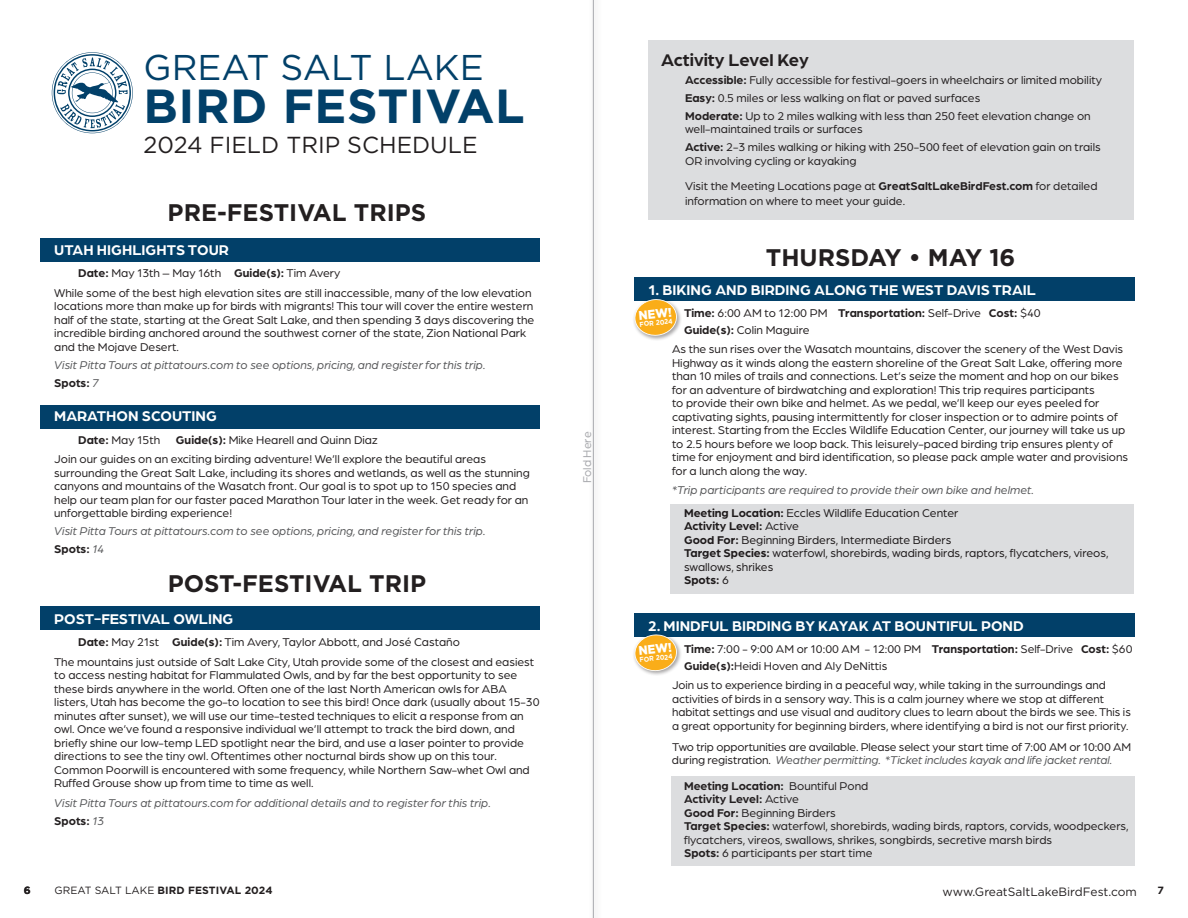
<style>
.page{position:relative;width:1188px;height:918px;background:#fff}
.page>*{position:absolute;margin:0;border:0;box-sizing:border-box;transform-origin:0 0}
.t1{font:700 47.7px "Gotham HTF";letter-spacing:.01em;color:#024069}
.t2{font:35.7px "Gotham HTF";color:#024069}
.t3{font:700 24px "Gotham HTF";color:#231f20}
.t4{font:23.1px "Gotham HTF";color:#231f20}
.t5{font:700 18px "Arboria";color:#231f20}
.t6{font:700 15px "Arboria";color:#fff}
.t7{font:900 12.6px "Gotham HTF";color:#fff;scale:.91 1}
.t8{font:12px/13.5px "Arboria";color:#231f20}
.t9{font:italic 12px "Arboria";color:#57585a}
.t10{font:700 12px "Arboria";color:#231f20}
.t11{font:12px "Gotham HTF";color:#231f20}
.t12{font:12px "Arboria";color:#a8a9ad}
.t13{font:700 10.5px "Gotham HTF";letter-spacing:.01em;color:#231f20}
.t14{font:700 7.05px "Gotham HTF";color:#fff;scale:.91 1}
.s1{font-weight:700}
.s2{font-weight:400;font-style:italic;color:#57585a}
.s3{font-weight:400}
.s4{font-style:italic;color:#57585a}
</style>
<div class="page">
<div style="left:588px;top:0;width:15px;height:918px;background:#fafafa"></div>
<hr style="left:593px;top:0;width:1px;height:918px;background:#a8a9ad">
<div style="left:671px;top:777px;width:464px;height:89px;background:#dcdddf"></div>
<div style="left:634px;top:278px;width:501px;height:23px;background:#024069"></div>
<div style="left:634px;top:614px;width:501px;height:23px;background:#024069"></div>
<svg style="left:52px;top:52px;width:81px;height:81px"></svg>
<div style="left:648px;top:40px;width:486px;height:180px;background:#dcdddf"></div>
<div style="left:41px;top:238px;width:499px;height:24px;background:#024069"></div>
<div style="left:40px;top:405px;width:500px;height:24px;background:#024069"></div>
<div style="left:40px;top:606px;width:500px;height:24px;background:#024069"></div>
<div style="left:671px;top:504px;width:463px;height:89px;background:#dcdddf"></div>
<div style="left:633px;top:297px;width:49px;height:44px;background:#231f20;opacity:.4"></div>
<svg style="left:634px;top:298px;width:44px;height:39px"></svg>
<div style="left:633px;top:632px;width:49px;height:44px;background:#231f20;opacity:.4"></div>
<svg style="left:634px;top:634px;width:44px;height:38px"></svg>
<p class="t13" style="left:24px;top:885px;width:8px">6</p>
<p class="t2" style="left:144px;top:47px;width:342px">GREAT SALT LAKE</p>
<p class="t1" style="left:144px;top:79px;width:383px">BIRD FESTIVAL</p>
<p class="t4" style="left:144px;top:132px;width:336px">2024 FIELD TRIP SCHEDULE</p>
<p class="t3" style="left:168px;top:198px;width:260px">PRE-FESTIVAL TRIPS</p>
<p class="t6" style="left:54px;top:239px;width:176px">UTAH HIGHLIGHTS TOUR</p>
<p class="t8" style="left:78px;top:266px;width:264px"><span class="s1">Date:</span> May 13th – May 16th <span class="s1">Guide(s):</span> Tim Avery</p>
<p class="t8" style="left:54px;top:285px;width:482px">While some of the best high elevation sites are still inaccessible, many of the low elevation locations more than make up for birds with migrants! This tour will cover the entire western half of the state, starting at the Great Salt Lake, and then spending 3 days discovering the incredible birding anchored around the southwest corner of the state, Zion National Park and the Mojave Desert.</p>
<p class="t9" style="left:54px;top:357px;width:433px">Visit Pitta Tours at pittatours.com to see options, pricing, and register for this trip.</p>
<p class="t10" style="left:54px;top:374px;width:46px">Spots: <span class="s2">7</span></p>
<p class="t6" style="left:54px;top:406px;width:164px">MARATHON SCOUTING</p>
<p class="t8" style="left:78px;top:432px;width:84px"><span class="s1">Date:</span> May 15th</p>
<p class="t8" style="left:176px;top:432px;width:203px"><span class="s1">Guide(s):</span> Mike Hearell and Quinn Diaz</p>
<p class="t8" style="left:54px;top:452px;width:477px">Join our guides on an exciting birding adventure! We’ll explore the beautiful areas surrounding the Great Salt Lake, including its shores and wetlands, as well as the stunning canyons and mountains of the Wasatch front. Our goal is to spot up to 150 species and help our team plan for our faster paced Marathon Tour later in the week. Get ready for an unforgettable birding experience!</p>
<p class="t9" style="left:54px;top:523px;width:433px">Visit Pitta Tours at pittatours.com to see options, pricing, and register for this trip.</p>
<p class="t10" style="left:54px;top:541px;width:52px">Spots: <span class="s2">14</span></p>
<p class="t3" style="left:168px;top:570px;width:260px">POST-FESTIVAL TRIP</p>
<p class="t6" style="left:54px;top:608px;width:181px">POST-FESTIVAL OWLING</p>
<p class="t8" style="left:78px;top:635px;width:383px"><span class="s1">Date:</span> May 21st <span class="s1">Guide(s):</span> Tim Avery, Taylor Abbott, and José Castaño</p>
<p class="t8" style="left:54px;top:654px;width:487px">The mountains just outside of Salt Lake City, Utah provide some of the closest and easiest to access nesting habitat for Flammulated Owls, and by far the best opportunity to see these birds anywhere in the world. Often one of the last North American owls for ABA listers, Utah has become the go-to location to see this bird! Once dark (usually about 15-30 minutes after sunset), we will use our time-tested techniques to elicit a response from an owl. Once we’ve found a responsive individual we’ll attempt to track the bird down, and briefly shine our low-temp LED spotlight near the bird, and use a laser pointer to provide directions to see the tiny owl. Oftentimes other nocturnal birds show up on this tour.<br>Common Poorwill is encountered with some frequency, while Northern Saw-whet Owl and Ruffed Grouse show up from time to time as well.</p>
<p class="t9" style="left:54px;top:795px;width:438px">Visit Pitta Tours at pittatours.com for additional details and to register for this trip.</p>
<p class="t10" style="left:54px;top:812px;width:52px">Spots: <span class="s2">13</span></p>
<p class="t12" style="left:579px;top:483px;width:53px;rotate:-90deg">Fold Here</p>
<p class="t5" style="left:661px;top:48px;width:149px">Activity Level Key</p>
<p class="t8" style="left:685px;top:73px;width:418px"><span class="s1">Accessible:</span> Fully accessible for festival-goers in wheelchairs or limited mobility</p>
<p class="t8" style="left:685px;top:91px;width:297px"><span class="s1">Easy:</span> 0.5 miles or less walking on flat or paved surfaces</p>
<p class="t8" style="left:685px;top:109px;width:407px"><span class="s1">Moderate:</span> Up to 2 miles walking with less than 250 feet elevation change on well-maintained trails or surfaces</p>
<p class="t8" style="left:685px;top:140px;width:417px"><span class="s1">Active:</span> 2-3 miles walking or hiking with 250-500 feet of elevation gain on trails<br>OR involving cycling or kayaking</p>
<p class="t8" style="left:685px;top:178px;width:414px;line-height:15px">Visit the Meeting Locations page at <span class="s1">GreatSaltLakeBirdFest.com</span> for detailed information on where to meet your guide.</p>
<p class="t3" style="left:766px;top:244px;width:251px">THURSDAY • MAY 16</p>
<p class="t6" style="left:648px;top:279px;width:390px">1. BIKING AND BIRDING ALONG THE WEST DAVIS TRAIL</p>
<p class="t8" style="left:684px;top:306px;width:358px"><span class="s1">Time:</span> 6:00 AM to 12:00 PM <span class="s1">Transportation:</span> Self-Drive <span class="s1">Cost:</span> $40</p>
<p class="t8" style="left:684px;top:322px;width:127px"><span class="s1">Guide(s):</span> Colin Maguire</p>
<p class="t8" style="left:672px;top:342px;width:458px">As the sun rises over the Wasatch mountains, discover the scenery of the West Davis Highway as it winds along the eastern shoreline of the Great Salt Lake, offering more than 10 miles of trails and connections. Let’s seize the moment and hop on our bikes for an adventure of birdwatching and exploration! This trip requires participants<br>to provide their own bike and helmet. As we pedal, we’ll keep our eyes peeled for captivating sights, pausing intermittently for closer inspection or to admire points of interest. Starting from the Eccles Wildlife Education Center, our journey will take us up to 2.5 hours before we loop back. This leisurely-paced birding trip ensures plenty of time for enjoyment and bird identification, so please pack ample water and provisions for a lunch along the way.</p>
<p class="t9" style="left:672px;top:482px;width:363px">*Trip participants are required to provide their own bike and helmet.</p>
<p class="t8" style="left:684px;top:505px;width:276px"><span class="s1">Meeting Location:</span> Eccles Wildlife Education Center</p>
<p class="t10" style="left:684px;top:518px;width:117px">Activity Level: <span class="s3">Active</span></p>
<p class="t8" style="left:684px;top:532px;width:269px"><span class="s1">Good For:</span> Beginning Birders, Intermediate Birders</p>
<p class="t8" style="left:684px;top:546px;width:426px"><span class="s1">Target Species:</span> waterfowl, shorebirds, wading birds, raptors, flycatchers, vireos, swallows, shrikes</p>
<p class="t10" style="left:684px;top:572px;width:46px">Spots: <span class="s3">6</span></p>
<p class="t6" style="left:648px;top:615px;width:377px">2. MINDFUL BIRDING BY KAYAK AT BOUNTIFUL POND</p>
<p class="t8" style="left:684px;top:642px;width:450px"><span class="s1">Time:</span> 7:00 - 9:00 AM or 10:00 AM - 12:00 PM <span class="s1">Transportation:</span> Self-Drive <span class="s1">Cost:</span> $60</p>
<p class="t8" style="left:684px;top:658px;width:205px"><span class="s1">Guide(s):</span>Heidi Hoven and Aly DeNittis</p>
<p class="t8" style="left:672px;top:678px;width:460px">Join us to experience birding in a peaceful way, while taking in the surroundings and activities of birds in a sensory way. This is a calm journey where we stop at different habitat settings and use visual and auditory clues to learn about the birds we see. This is a great opportunity for beginning birders, where identifying a bird is not our first priority.</p>
<p class="t8" style="left:672px;top:739px;width:461px">Two trip opportunities are available. Please select your start time of 7:00 AM or 10:00 AM during registration. <span class="s4">Weather permitting. *Ticket includes kayak and life jacket rental.</span></p>
<p class="t10" style="left:684px;top:777px;width:186px">Meeting Location: <span class="s3">Bountiful Pond</span></p>
<p class="t10" style="left:684px;top:791px;width:117px">Activity Level: <span class="s3">Active</span></p>
<p class="t8" style="left:684px;top:805px;width:153px"><span class="s1">Good For:</span> Beginning Birders</p>
<p class="t8" style="left:684px;top:819px;width:446px"><span class="s1">Target Species:</span> waterfowl, shorebirds, wading birds, raptors, corvids, woodpeckers, flycatchers, vireos, swallows, shrikes, songbirds, secretive marsh birds</p>
<p class="t8" style="left:684px;top:846px;width:190px"><span class="s1">Spots:</span> 6 participants per start time</p>
<p class="t7" style="left:638px;top:308px;width:38px;rotate:-6deg">NEW!</p>
<p class="t14" style="left:639px;top:320px;width:38px;rotate:-6deg">FOR 2024</p>
<p class="t7" style="left:638px;top:644px;width:38px;rotate:-6deg">NEW!</p>
<p class="t14" style="left:639px;top:656px;width:38px;rotate:-6deg">FOR 2024</p>
<p class="t13" style="left:55px;top:885px;width:220px"><span class="s3">GREAT SALT LAKE</span> BIRD FESTIVAL 2024</p>
<p class="t11" style="left:943px;top:885px;width:196px">www.GreatSaltLakeBirdFest.com</p>
<p class="t13" style="left:1157px;top:885px;width:8px">7</p>
</div>
